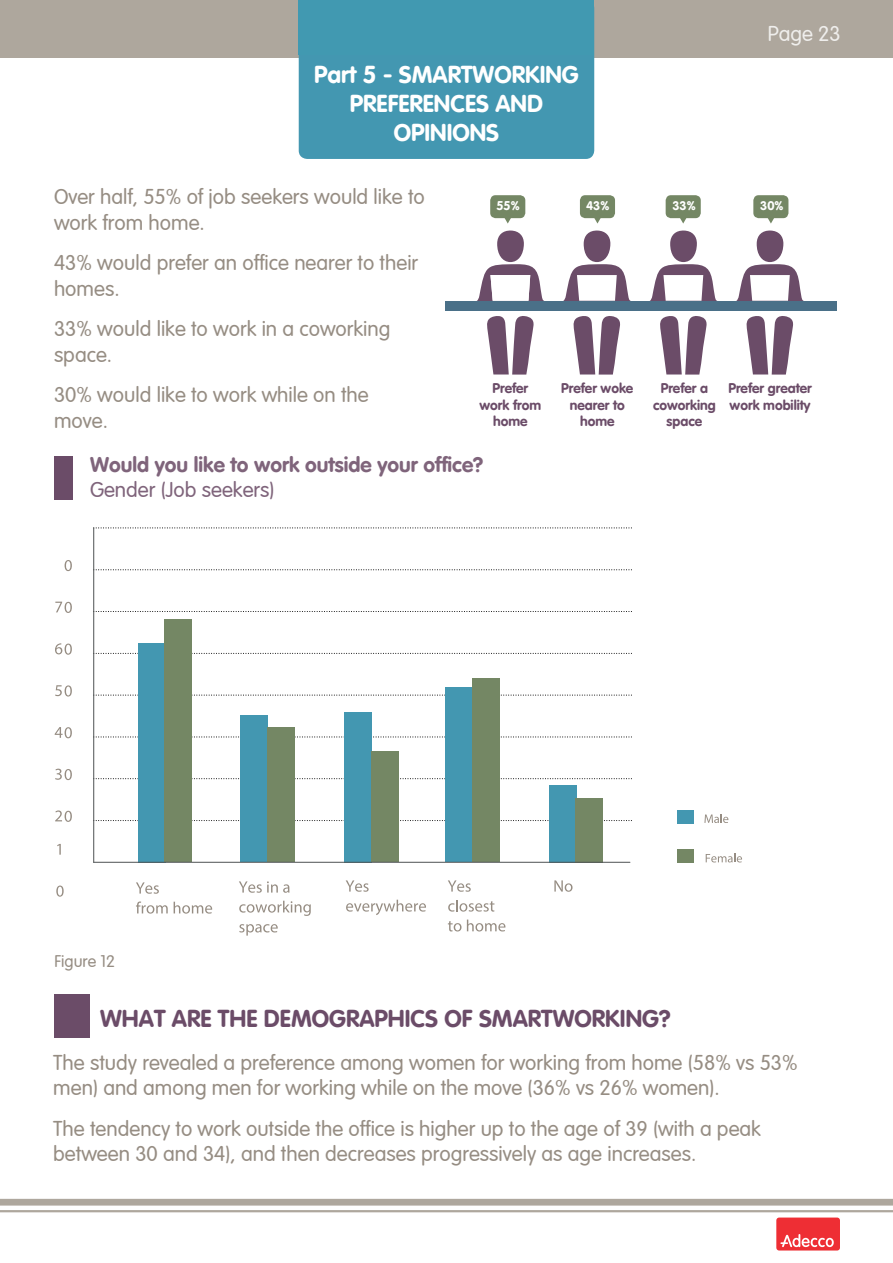
<style>
.page{position:relative;width:893px;height:1263px;background:#fff}
.page>*{position:absolute;margin:0;border:0;box-sizing:border-box;transform-origin:0 0}
.t1{font:24px/28.8px "VAG Rounded Bold";color:#fff;text-align:center}
.t2{font:24px "VAG Rounded Bold";color:#6b4c68}
.t3{font:300 21px/25.5px "VAG Rounded";color:#968d83}
.t4{font:21px "VAG Rounded Bold";color:#7f647b}
.t5{font:300 21px "VAG Rounded";color:#7f647b}
.t6{font:300 21px "VAG Rounded";color:#efeeec}
.t7{font:300 16.5px "VAG Rounded";color:#968d83}
.t8{font:13.8px/16.5px "VAG Rounded Bold";color:#6b4c68;text-align:center}
.t9{font:12.45px "VAG Rounded Bold";color:#fff}
</style>
<div class="page">
<div style="left:0;top:1199px;width:893px;height:6px;background:#aea79d"></div>
<hr style="left:0;top:1210px;width:893px;height:2px;background:#aea79d">
<div style="left:0;top:0;width:893px;height:57px;background:#aea79d"></div>
<div style="left:756px;top:230px;width:27px;height:32px;background:#6b4c68;border-radius:13px"></div>
<svg style="left:736px;top:264px;width:68px;height:111px"></svg>
<div style="left:670px;top:230px;width:27px;height:32px;background:#6b4c68;border-radius:13px"></div>
<svg style="left:650px;top:264px;width:67px;height:111px"></svg>
<div style="left:583px;top:230px;width:27px;height:32px;background:#6b4c68;border-radius:13px"></div>
<svg style="left:563px;top:264px;width:68px;height:111px"></svg>
<div style="left:497px;top:230px;width:27px;height:32px;background:#6b4c68;border-radius:13px"></div>
<div style="left:446px;top:301px;width:391px;height:10px;background:#4a7088"></div>
<svg style="left:477px;top:264px;width:67px;height:111px"></svg>
<div style="left:490px;top:195px;width:35px;height:23px;background:#748764;border-radius:5px"></div>
<svg style="left:502px;top:218px;width:11px;height:6px"></svg>
<div style="left:580px;top:195px;width:35px;height:23px;background:#748764;border-radius:5px"></div>
<svg style="left:592px;top:218px;width:11px;height:6px"></svg>
<div style="left:666px;top:195px;width:35px;height:23px;background:#748764;border-radius:5px"></div>
<svg style="left:678px;top:218px;width:11px;height:6px"></svg>
<div style="left:753px;top:195px;width:35px;height:23px;background:#748764;border-radius:5px"></div>
<svg style="left:765px;top:218px;width:11px;height:6px"></svg>
<div style="left:54px;top:456px;width:19px;height:44px;background:#6b4c68"></div>
<svg style="left:448px;top:921px;width:13px;height:10px"></svg>
<svg style="left:467px;top:919px;width:38px;height:12px"></svg>
<svg style="left:239px;top:924px;width:39px;height:11px"></svg>
<svg style="left:94px;top:527px;width:538px;height:294px"></svg>
<div style="left:549px;top:785px;width:27px;height:78px;background:#4397b1"></div>
<div style="left:344px;top:712px;width:27px;height:150px;background:#4397b1"></div>
<div style="left:575px;top:798px;width:27px;height:64px;background:#748764"></div>
<div style="left:371px;top:752px;width:27px;height:110px;background:#748764"></div>
<div style="left:446px;top:687px;width:27px;height:175px;background:#4397b1"></div>
<div style="left:472px;top:678px;width:27px;height:184px;background:#748764"></div>
<div style="left:139px;top:643px;width:27px;height:219px;background:#4397b1"></div>
<div style="left:241px;top:715px;width:27px;height:147px;background:#4397b1"></div>
<div style="left:165px;top:619px;width:27px;height:243px;background:#748764"></div>
<div style="left:267px;top:728px;width:27px;height:134px;background:#748764"></div>
<hr style="left:93px;top:527px;width:1px;height:336px;background:#535758">
<hr style="left:93px;top:862px;width:537px;height:1px;background:#535758">
<svg style="left:56px;top:885px;width:8px;height:12px"></svg>
<svg style="left:57px;top:844px;width:4px;height:11px"></svg>
<svg style="left:55px;top:810px;width:17px;height:12px"></svg>
<svg style="left:55px;top:769px;width:17px;height:11px"></svg>
<svg style="left:55px;top:727px;width:17px;height:11px"></svg>
<svg style="left:55px;top:685px;width:17px;height:11px"></svg>
<svg style="left:55px;top:643px;width:17px;height:12px"></svg>
<svg style="left:55px;top:602px;width:17px;height:11px"></svg>
<svg style="left:65px;top:560px;width:7px;height:11px"></svg>
<svg style="left:136px;top:882px;width:23px;height:12px"></svg>
<svg style="left:136px;top:901px;width:32px;height:13px"></svg>
<svg style="left:174px;top:902px;width:38px;height:12px"></svg>
<svg style="left:448px;top:880px;width:23px;height:12px"></svg>
<svg style="left:448px;top:900px;width:46px;height:12px"></svg>
<svg style="left:239px;top:881px;width:50px;height:12px"></svg>
<svg style="left:239px;top:901px;width:72px;height:15px"></svg>
<svg style="left:346px;top:880px;width:23px;height:12px"></svg>
<svg style="left:346px;top:900px;width:80px;height:15px"></svg>
<div style="left:678px;top:810px;width:16px;height:14px;background:#4397b1"></div>
<div style="left:678px;top:849px;width:16px;height:14px;background:#748764"></div>
<svg style="left:704px;top:814px;width:24px;height:9px"></svg>
<svg style="left:706px;top:853px;width:36px;height:9px"></svg>
<svg style="left:554px;top:880px;width:18px;height:12px"></svg>
<div style="left:54px;top:994px;width:36px;height:44px;background:#6b4c68"></div>
<div style="left:299px;top:0;width:295px;height:159px;background:#4397b1;border-radius:9px"></div>
<div style="left:299px;top:0;width:295px;height:54px;background:#4199b1"></div>
<div style="left:775px;top:1216px;width:66px;height:35px;background:#ee2e34;border-radius:4px"></div>
<div style="left:774px;top:1215px;width:68px;height:38px;border:2px solid #fff;border-radius:4px"></div>
<svg style="left:780px;top:1234px;width:54px;height:13px"></svg>
<p class="t1" style="left:314px;top:60px;width:266px">Part -5 SMARTWORKING<br>PREFERENCES AND<br>OPINIONS</p>
<p class="t6" style="left:768px;top:21px;width:74px">Page 23</p>
<p class="t3" style="left:54px;top:185px;width:372px">Over half, 55% of job seekers would like to work from home.</p>
<p class="t3" style="left:54px;top:251px;width:366px">43% would prefer an office nearer to their homes.</p>
<p class="t3" style="left:54px;top:317px;width:338px">33% would like to work in a coworking space.</p>
<p class="t3" style="left:54px;top:383px;width:316px">30% would like to work while on the move.</p>
<p class="t4" style="left:90px;top:452px;width:395px">Would you like to work outside your office?</p>
<p class="t5" style="left:90px;top:478px;width:186px">Gender (Job seekers(</p>
<p class="t9" style="left:496px;top:198px;width:25px">55%</p>
<p class="t9" style="left:586px;top:198px;width:25px">43%</p>
<p class="t9" style="left:672px;top:198px;width:25px">33%</p>
<p class="t9" style="left:760px;top:198px;width:25px">30%</p>
<p class="t8" style="left:479px;top:380px;width:63px">Prefer work from home</p>
<p class="t8" style="left:561px;top:380px;width:74px">Prefer woke nearer to home</p>
<p class="t8" style="left:653px;top:380px;width:64px">Prefer a coworking space</p>
<p class="t8" style="left:728px;top:380px;width:85px;text-align:left">Prefer greater work mobility</p>
<p class="t7" style="left:54px;top:951px;width:62px">Figure 12</p>
<p class="t2" style="left:100px;top:1004px;width:572px">WHAT ARE THE DEMOGRAPHICS OF SMARTWORKING?</p>
<p class="t3" style="left:53px;top:1050px;width:746px">The study revealed a preference among women for working from home (58% vs 53% men) and among men for working while on the move (36% vs 26% women .(</p>
<p class="t3" style="left:53px;top:1116px;width:709px">The tendency to work outside the office is higher up to the age of 39 (with a peak between 30 and 34 ,) and then decreases progressively as age increases.</p>
</div>
